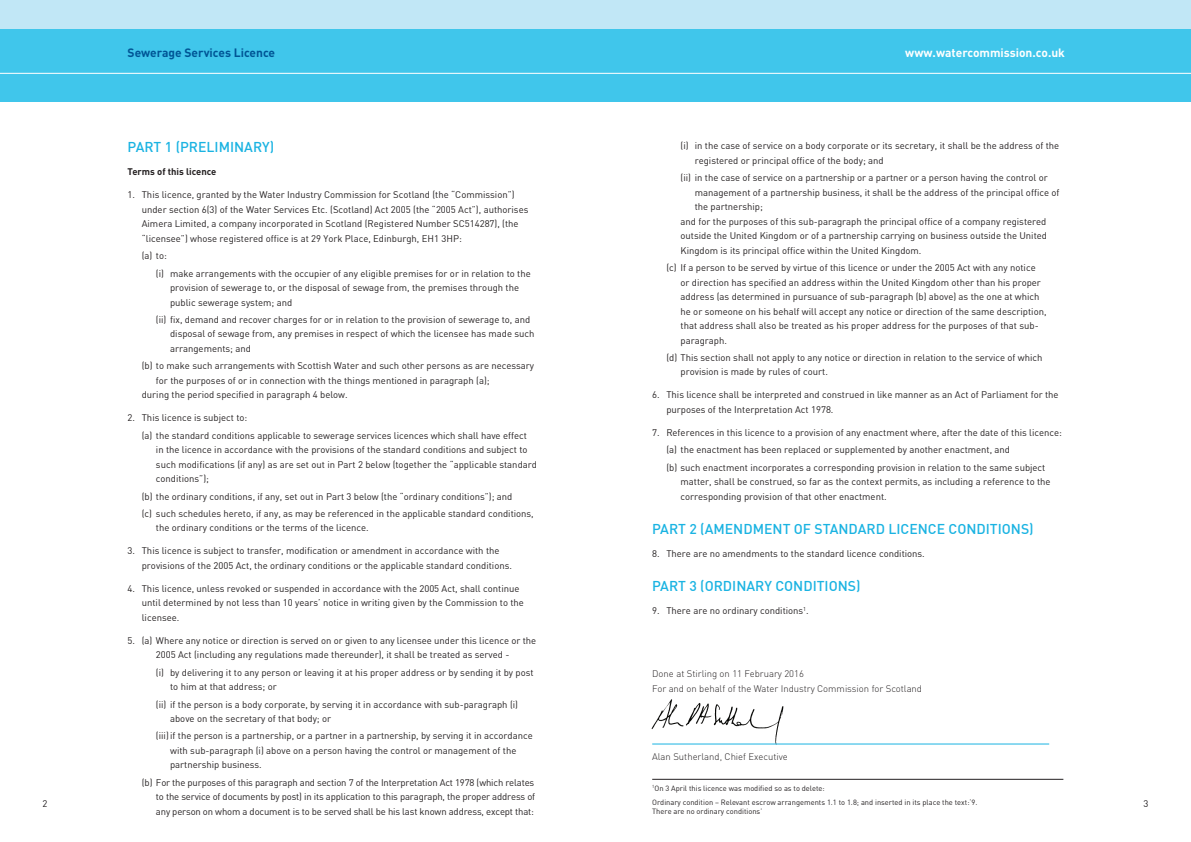
<style>
.page{position:relative;width:1191px;height:842px;background:#fff}
.page>*{position:absolute;margin:0;border:0;box-sizing:border-box;transform-origin:0 0}
.t1{font:500 14px "DIN Pro";color:#1ab3e2}
.t2{font:700 12px "DIN Pro";color:#fff}
.t3{font:700 12px "DIN Pro";color:#005595}
.body_indent_1{font:9.5px/14.5px "DIN";color:#231f20}
.body{font:9.5px/14.5px "DIN";color:#231f20}
.body_indent_2{font:9.5px/14.5px "DIN";color:#231f20}
.body-2{font:300 9.5px "DIN Pro";color:#231f20}
.body-3{font:700 9.5px "DIN Pro";color:#231f20}
.body-4{font:7.5px/9px "DIN";color:#231f20}
</style>
<div class="page">
<div style="left:0;top:0;width:1191px;height:30px;background:#c1e7f6"></div>
<div style="left:0;top:30px;width:1191px;height:72px;background:#40c6eb"></div>
<hr style="left:0;top:73px;width:1191px;height:1px;background:#fff">
<hr style="left:652px;top:779px;width:411px;height:1px;background:#231f20">
<img style="left:651px;top:699px;width:141px;height:45px">
<hr style="left:652px;top:744px;width:397px;height:1px;background:#1ab3e2">
<p class="t3" style="left:128px;top:45px;width:149px">Sewerage Services Licence</p>
<p class="t2" style="left:905px;top:45px;width:161px">www.watercommission.co.uk</p>
<p class="t1" style="left:128px;top:138px;width:148px">PART 1 (PRELIMINARY)</p>
<p class="body-3" style="left:128px;top:166px;width:90px">Terms of this licence</p>
<p class="body" style="left:142px;top:188px;width:388px;text-indent:-14px">1. This licence, granted by the Water Industry Commission for Scotland (the “Commission”) under section 6(3) of the Water Services Etc. (Scotland) Act 2005 (the “2005 Act”), authorises Aimera Limited, a company incorporated in Scotland (Registered Number SC514287), (the “licensee”) whose registered office is at 29 York Place, Edinburgh, EH1 3HP:</p>
<p class="body_indent_1" style="left:142px;top:248px;width:27px">(a) to:</p>
<p class="body_indent_2" style="left:170px;top:266px;width:362px;text-indent:-14px">(i) make arrangements with the occupier of any eligible premises for or in relation to the provision of sewerage to, or the disposal of sewage from, the premises through the public sewerage system; and</p>
<p class="body_indent_2" style="left:170px;top:312px;width:366px;text-indent:-14px">(ii) fix, demand and recover charges for or in relation to the provision of sewerage to, and disposal of sewage from, any premises in respect of which the licensee has made such arrangements; and</p>
<p class="body_indent_1" style="left:156px;top:358px;width:380px;text-indent:-14px">(b) to make such arrangements with Scottish Water and such other persons as are necessary for the purposes of or in connection with the things mentioned in paragraph (a);</p>
<p class="body_indent_1" style="left:142px;top:387px;width:207px">during the period specified in paragraph 4 below.</p>
<p class="body" style="left:128px;top:410px;width:121px">2. This licence is subject to:</p>
<p class="body_indent_1" style="left:156px;top:428px;width:382px;text-indent:-14px">(a) the standard conditions applicable to sewerage services licences which shall have effect<br>in the licence in accordance with the provisions of the standard conditions and subject to such modifications (if any) as are set out in Part 2 below (together the “applicable standard conditions”);</p>
<p class="body_indent_1" style="left:142px;top:489px;width:372px">(b) the ordinary conditions, if any, set out in Part 3 below (the “ordinary conditions”); and</p>
<p class="body_indent_1" style="left:156px;top:506px;width:379px;text-indent:-14px">(c) such schedules hereto, if any, as may be referenced in the applicable standard conditions, the ordinary conditions or the terms of the licence.</p>
<p class="body" style="left:142px;top:543px;width:372px;text-indent:-14px">3. This licence is subject to transfer, modification or amendment in accordance with the provisions of the 2005 Act, the ordinary conditions or the applicable standard conditions.</p>
<p class="body" style="left:142px;top:581px;width:384px;text-indent:-14px">4. This licence, unless revoked or suspended in accordance with the 2005 Act, shall continue until determined by not less than 10 years’ notice in writing given by the Commission to the licensee.</p>
<p class="body" style="left:128px;top:633px;width:410px;text-align:center">5. (a) Where any notice or direction is served on or given to any licensee under this licence or the<br>2005 Act (including any regulations made thereunder), it shall be treated as served -</p>
<p class="body_indent_2" style="left:170px;top:665px;width:365px;text-indent:-14px">(i) by delivering it to any person or leaving it at his proper address or by sending it by post to him at that address; or</p>
<p class="body_indent_2" style="left:170px;top:697px;width:349px;text-indent:-14px">(ii) if the person is a body corporate, by serving it in accordance with sub-paragraph (i) above on the secretary of that body; or</p>
<p class="body_indent_2" style="left:170px;top:728px;width:364px;text-indent:-14px">(iii)if the person is a partnership, or a partner in a partnership, by serving it in accordance with sub-paragraph (i) above on a person having the control or management of the partnership business.</p>
<p class="body_indent_1" style="left:156px;top:775px;width:381px;text-align:justify;text-indent:-14px">(b) For the purposes of this paragraph and section 7 of the Interpretation Act 1978 (which relates to the service of documents by post) in its application to this paragraph, the proper address of any person on whom a document is to be served shall be his last known address, except that:</p>
<p class="body_indent_2" style="left:694px;top:138px;width:366px;text-indent:-14px">(i) in the case of service on a body corporate or its secretary, it shall be the address of the registered or principal office of the body; and</p>
<p class="body_indent_2" style="left:694px;top:170px;width:366px;text-indent:-14px">(ii) in the case of service on a partnership or a partner or a person having the control or management of a partnership business, it shall be the address of the principal office of the partnership;</p>
<p class="body_indent_1" style="left:680px;top:214px;width:368px;text-align:justify">and for the purposes of this sub-paragraph the principal office of a company registered outside the United Kingdom or of a partnership carrying on business outside the United Kingdom is its principal office within the United Kingdom.</p>
<p class="body_indent_1" style="left:680px;top:260px;width:367px;text-indent:-14px">(c) If a person to be served by virtue of this licence or under the 2005 Act with any notice or direction has specified an address within the United Kingdom other than his proper address (as determined in pursuance of sub-paragraph (b) above) as the one at which he or someone on his behalf will accept any notice or direction of the same description, that address shall also be treated as his proper address for the purposes of that sub&shy;paragraph.</p>
<p class="body_indent_1" style="left:680px;top:350px;width:363px;text-indent:-14px">(d) This section shall not apply to any notice or direction in relation to the service of which provision is made by rules of court.</p>
<p class="body" style="left:666px;top:387px;width:394px;text-indent:-14px">6. This licence shall be interpreted and construed in like manner as an Act of Parliament for the purposes of the Interpretation Act 1978.</p>
<p class="body" style="left:652px;top:425px;width:411px">7. References in this licence to a provision of any enactment where, after the date of this licence:</p>
<p class="body_indent_1" style="left:666px;top:442px;width:345px">(a) the enactment has been replaced or supplemented by another enactment, and</p>
<p class="body_indent_1" style="left:680px;top:460px;width:371px;text-indent:-14px">(b) such enactment incorporates a corresponding provision in relation to the same subject matter, shall be construed, so far as the context permits, as including a reference to the corresponding provision of that other enactment.</p>
<p class="t1" style="left:652px;top:520px;width:383px">PART 2 (AMENDMENT OF STANDARD LICENCE CONDITIONS)</p>
<p class="body" style="left:652px;top:546px;width:274px">8. There are no amendments to the standard licence conditions.</p>
<p class="t1" style="left:652px;top:577px;width:210px">PART 3 (ORDINARY CONDITIONS)</p>
<p class="body" style="left:652px;top:603px;width:158px">9. There are no ordinary conditions<sup>1</sup>.</p>
<p class="body-2" style="left:652px;top:667px;width:153px">Done at Stirling on 11 February 2016</p>
<p class="body-2" style="left:652px;top:682px;width:271px">For and on behalf of the Water Industry Commission for Scotland</p>
<p class="body-2" style="left:652px;top:750px;width:137px">Alan Sutherland, Chief Executive</p>
<p class="body-4" style="left:652px;top:783px;width:174px"><sup>1</sup>On 3 April this licence was modified so as to delete:</p>
<p class="body-4" style="left:652px;top:798px;width:327px">Ordinary condition – Relevant escrow arrangements 1.1 to 1.8; and inserted in its place the text:‘9.<br>There are no ordinary conditions’</p>
<p class="body" style="left:43px;top:796px;width:6px">2</p>
<p class="body" style="left:1143px;top:796px;width:6px">3</p>
</div>
